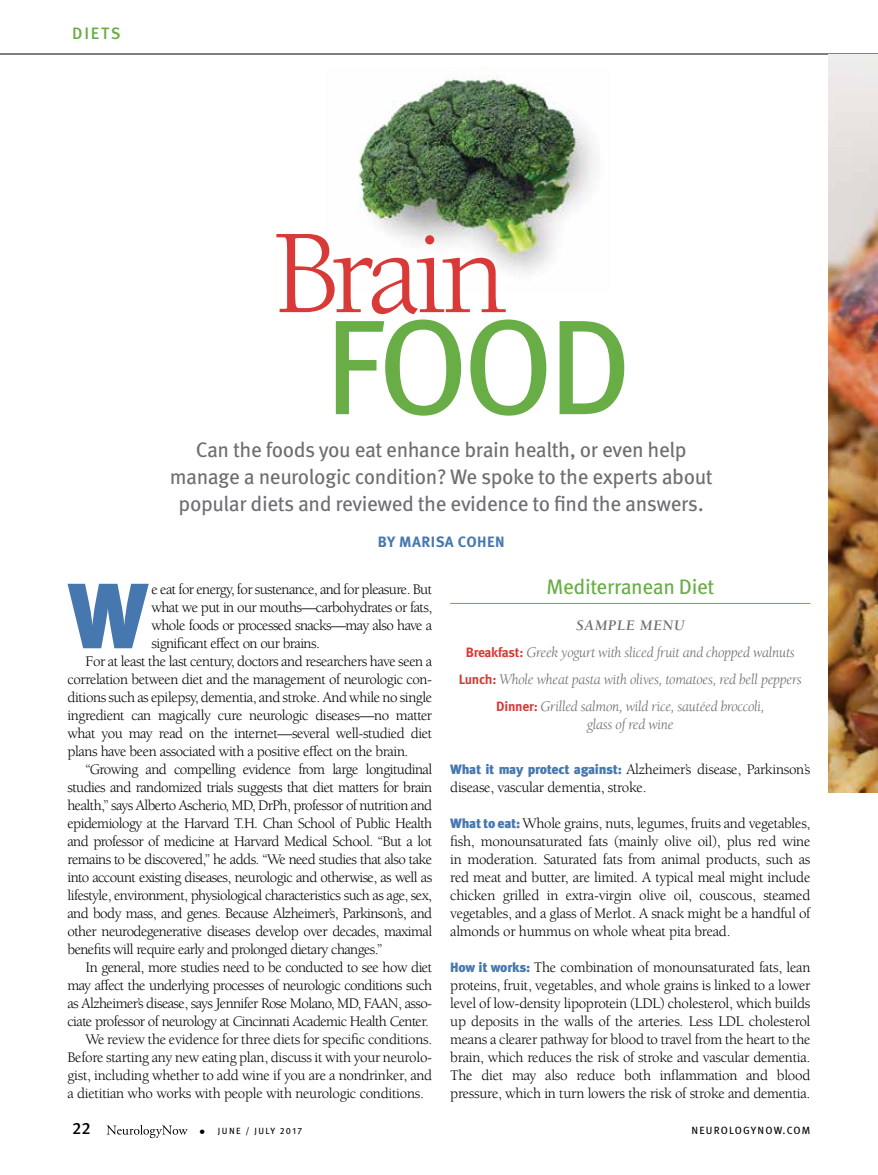
<style>
.page{position:relative;width:878px;height:1175px;background:#fff}
.page>*{position:absolute;margin:0;border:0;box-sizing:border-box;transform-origin:0 0}
.t1{font:135px "Meta OT";color:#68ad45}
.t2{font:123px "Berkeley Std";letter-spacing:-.045em;color:#d93a37}
.t3{font:900 92.4px "Meta OT";color:#4677ae}
.t4{font:21px/27px "Meta OT";letter-spacing:-.02em;color:#6d6e71;text-align:center}
.t5{font:21px "Meta OT";letter-spacing:-.02em;color:#68ad45}
.t6{font:500 16.5px "Meta OT";letter-spacing:.11em;color:#68ad45}
.t7{font:500 16.5px "Meta OT";color:#000}
.t8{font:15px/18px "Berkeley Std";letter-spacing:-.04em;color:#000;text-align:justify}
.t9{font:15px/18px "Berkeley Std";letter-spacing:-.02em;color:#000}
.t10{font:italic 15px/27px "Berkeley Std";letter-spacing:-.02em;color:#6d6e71;text-align:center}
.t11{font:700 15px "Meta OT";letter-spacing:.03em;color:#4677ae}
.t12{font:10.5px "Meta OT";letter-spacing:.11em;color:#000}
.t13{font:9px "Meta OT";letter-spacing:.16em;color:#000}
.s1{font-weight:700}
.s2{font-family:"Meta OT";font-weight:700;font-style:normal;font-size:13.5px;color:#d93a37}
.s3{font-family:"Meta OT";font-weight:900;font-size:13.5px;color:#4677ae}
.s4{font-family:"Berkeley Std";font-size:16.5px}
</style>
<div class="page">
<svg style="left:106px;top:1124px;width:82px;height:14px"></svg>
<img style="left:358px;top:68px;width:237px;height:205px">
<hr style="left:450px;top:603px;width:360px;height:1px;background:#68ad45">
<hr style="left:0;top:54px;width:878px;height:1px;background:#000">
<img style="left:828px;top:54px;width:50px;height:738px">
<p class="t6" style="left:72px;top:23px;width:50px">DIETS</p>
<h2 class="t2" style="left:273px;top:207px;width:236px">Brain</h2>
<h1 class="t1" style="left:323px;top:285px;width:310px">FOOD</h1>
<h3 class="t4" style="left:170px;top:436px;width:544px">Can the foods you eat enhance brain health, or even help manage a neurologic condition? We spoke to the experts about popular diets and reviewed the evidence to find the answers.</h3>
<p class="t11" style="left:378px;top:532px;width:128px">BY MARISA COHEN</p>
<h3 class="t3" style="left:68px;top:560px;width:83px">W</h3>
<p class="t8" style="left:151px;top:581px;width:282px">e eat for energy, for sustenance, and for pleasure. But</p>
<p class="t8" style="left:151px;top:599px;width:282px">what we put in our mouths—carbohydrates or fats,</p>
<p class="t8" style="left:151px;top:617px;width:282px">whole foods or processed snacks—may also have a</p>
<p class="t8" style="left:151px;top:635px;width:170px">significant effect on our brains.</p>
<p class="t8" style="left:85px;top:653px;width:348px">For at least the last century, doctors and researchers have seen a</p>
<p class="t8" style="left:67px;top:671px;width:366px">correlation between diet and the management of neurologic con-</p>
<p class="t8" style="left:67px;top:689px;width:366px">ditions such as epilepsy, dementia, and stroke. And while no single</p>
<p class="t8" style="left:67px;top:707px;width:366px">ingredient can magically cure neurologic diseases—no matter</p>
<p class="t8" style="left:67px;top:725px;width:366px">what you may read on the internet—several well-studied diet</p>
<p class="t8" style="left:67px;top:743px;width:342px">plans have been associated with a positive effect on the brain.</p>
<p class="t8" style="left:85px;top:761px;width:348px">“Growing and compelling evidence from large longitudinal</p>
<p class="t8" style="left:67px;top:779px;width:366px">studies and randomized trials suggests that diet matters for brain</p>
<p class="t8" style="left:67px;top:797px;width:366px">health,” says Alberto Ascherio, MD, DrPh, professor of nutrition and</p>
<p class="t8" style="left:67px;top:815px;width:366px">epidemiology at the Harvard T.H. Chan School of Public Health</p>
<p class="t8" style="left:67px;top:833px;width:366px">and professor of medicine at Harvard Medical School. “But a lot</p>
<p class="t8" style="left:67px;top:851px;width:366px">remains to be discovered,” he adds. “We need studies that also take</p>
<p class="t8" style="left:67px;top:869px;width:366px">into account existing diseases, neurologic and otherwise, as well as</p>
<p class="t8" style="left:67px;top:887px;width:366px">lifestyle, environment, physiological characteristics such as age, sex,</p>
<p class="t8" style="left:67px;top:905px;width:366px">and body mass, and genes. Because Alzheimer’s, Parkinson’s, and</p>
<p class="t8" style="left:67px;top:923px;width:366px">other neurodegenerative diseases develop over decades, maximal</p>
<p class="t8" style="left:67px;top:941px;width:316px">benefits will require early and prolonged dietary changes.”</p>
<p class="t8" style="left:85px;top:959px;width:348px">In general, more studies need to be conducted to see how diet</p>
<p class="t8" style="left:67px;top:977px;width:366px">may affect the underlying processes of neurologic conditions such</p>
<p class="t8" style="left:67px;top:995px;width:366px">as Alzheimer’s disease, says Jennifer Rose Molano, MD, FAAN, asso-</p>
<p class="t8" style="left:67px;top:1013px;width:363px">ciate professor of neurology at Cincinnati Academic Health Center.</p>
<p class="t9" style="left:85px;top:1031px;width:348px">We review the evidence for three diets for specific conditions.</p>
<p class="t9" style="left:67px;top:1049px;width:366px">Before starting any new eating plan, discuss it with your neurolo-</p>
<p class="t9" style="left:67px;top:1067px;width:366px">gist, including whether to add wine if you are a nondrinker, and</p>
<p class="t9" style="left:67px;top:1085px;width:358px">a dietitian who works with people with neurologic conditions.</p>
<h3 class="t5" style="left:546px;top:574px;width:169px">Mediterranean Diet</h3>
<p class="t10" style="left:458px;top:612px;width:345px"><span class="s1">SAMPLE MENU<br></span><span class="s2">Breakfast:</span> Greek yogurt with sliced fruit and chopped walnuts <span class="s2">Lunch:</span> Whole wheat pasta with olives, tomatoes, red bell peppers <span class="s2">Dinner:</span> Grilled salmon, wild rice, sautéed broccoli,</p>
<p class="t10" style="left:587px;top:711px;width:88px">glass of red wine</p>
<p class="t9" style="left:450px;top:761px;width:362px"><span class="s3">What it may protect against:</span> Alzheimer’s disease, Parkinson’s disease, vascular dementia, stroke.</p>
<p class="t8" style="left:450px;top:815px;width:362px"><span class="s3">What to eat:</span> Whole grains, nuts, legumes, fruits and vegetables, fish, monounsaturated fats (mainly olive oil), plus red wine in moderation. Saturated fats from animal products, such as red meat and butter, are limited. A typical meal might include chicken grilled in extra-virgin olive oil, couscous, steamed vegetables, and a glass of Merlot. A snack might be a handful of almonds or hummus on whole wheat pita bread.</p>
<p class="t8" style="left:450px;top:959px;width:362px"><span class="s3">How it works:</span> The combination of monounsaturated fats, lean proteins, fruit, vegetables, and whole grains is linked to a lower level of low-density lipoprotein (LDL) cholesterol, which builds up deposits in the walls of the arteries. Less LDL cholesterol means a clearer pathway for blood to travel from the heart to the brain, which reduces the risk of stroke and vascular dementia.<br>The diet may also reduce both inflammation and blood pressure, which in turn lowers the risk of stroke and dementia.</p>
<p class="t7" style="left:72px;top:1118px;width:20px">22</p>
<p class="t13" style="left:198px;top:1125px;width:105px"><span class="s4">•</span> JUNE / JULY 2017</p>
<p class="t12" style="left:691px;top:1124px;width:120px">NEUROLOGYNOW.COM</p>
</div>
